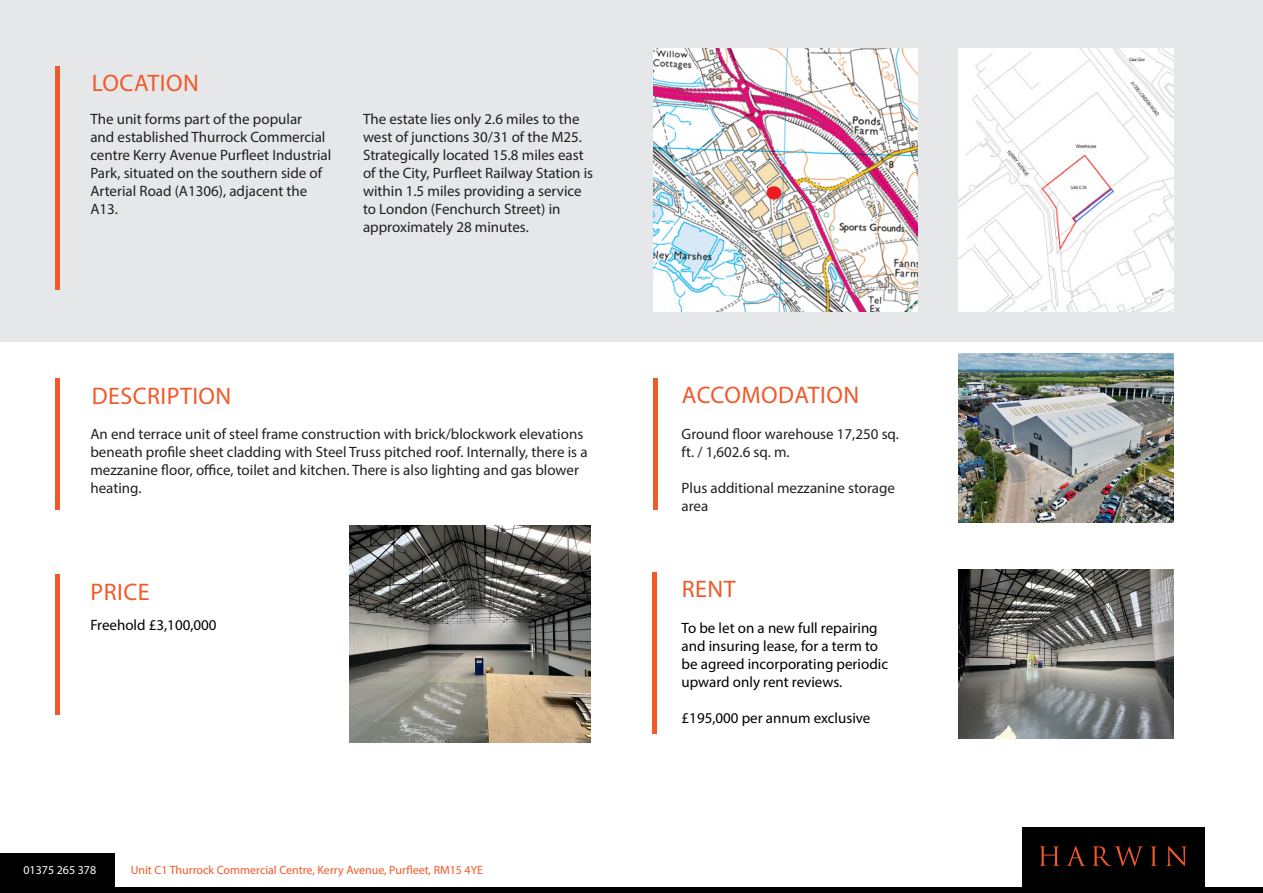
<style>
.page{position:relative;width:1263px;height:893px;background:#fff}
.page>*{position:absolute;margin:0;border:0;box-sizing:border-box;transform-origin:0 0}
.t1{font:24px "Myriad Pro";letter-spacing:.02em;color:#f15929}
.t2{font:15px/18px "Myriad Pro";color:#231f20}
.t3{font:15px/18px "Myriad Pro";color:#000001}
.t4{font:12px "Myriad Pro";color:#f15929}
.t5{font:12px "Myriad Pro";color:#fff}
</style>
<div class="page">
<div style="left:0;top:0;width:1263px;height:342px;background:#e6e7e9"></div>
<img style="left:959px;top:48px;width:215px;height:263px">
<img style="left:654px;top:48px;width:264px;height:263px">
<div style="left:0;top:888px;width:1263px;height:5px;background:#000001"></div>
<div style="left:1022px;top:827px;width:182px;height:66px;background:#000001"></div>
<svg style="left:1039px;top:846px;width:21px;height:20px"></svg>
<svg style="left:1066px;top:846px;width:20px;height:20px"></svg>
<svg style="left:1092px;top:846px;width:51px;height:20px"></svg>
<svg style="left:1150px;top:846px;width:7px;height:20px"></svg>
<svg style="left:1166px;top:846px;width:21px;height:20px"></svg>
<div style="left:0;top:853px;width:115px;height:37px;background:#000001"></div>
<div style="left:55px;top:66px;width:5px;height:224px;background:#f15929"></div>
<div style="left:55px;top:378px;width:5px;height:132px;background:#f15929"></div>
<div style="left:55px;top:574px;width:5px;height:140px;background:#f15929"></div>
<hr style="left:653px;top:378px;width:4px;height:132px;background:#f15929">
<hr style="left:653px;top:572px;width:4px;height:161px;background:#f15929">
<img style="left:350px;top:526px;width:241px;height:216px">
<img style="left:959px;top:353px;width:215px;height:169px">
<img style="left:959px;top:569px;width:215px;height:170px">
<p class="t1" style="left:92px;top:68px;width:109px">LOCATION</p>
<p class="t2" style="left:90px;top:110px;width:243px">The unit forms part of the popular<br>and established Thurrock Commercial centre Kerry Avenue Purfleet Industrial<br>Park, situated on the southern side of<br>Arterial Road (A1306), adjacent the<br>A13.</p>
<p class="t2" style="left:363px;top:110px;width:232px">The estate lies only 2.6 miles to the west of junctions 30/31 of the M25.<br>Strategically located 15.8 miles east of the City, Purfleet Railway Station is within 1.5 miles providing a service to London (Fenchurch Street) in approximately 28 minutes.</p>
<p class="t1" style="left:92px;top:381px;width:141px">DESCRIPTION</p>
<p class="t2" style="left:90px;top:425px;width:499px">An end terrace unit of steel frame construction with brick/blockwork elevations beneath profile sheet cladding with Steel Truss pitched roof. Internally, there is a mezzanine floor, office, toilet and kitchen. There is also lighting and gas blower heating.</p>
<p class="t1" style="left:91px;top:577px;width:61px">PRICE</p>
<p class="t3" style="left:90px;top:616px;width:128px">Freehold £3,100,000</p>
<p class="t5" style="left:23px;top:862px;width:74px">01375 265 378</p>
<p class="t4" style="left:131px;top:862px;width:354px">Unit C1 Thurrock Commercial Centre, Kerry Avenue, Purfleet, RM15 4YE</p>
<p class="t1" style="left:682px;top:380px;width:179px">ACCOMODATION</p>
<p class="t2" style="left:682px;top:425px;width:219px">Ground floor warehouse 17,250 sq. ft. / 1,602.6 sq. m.</p>
<p class="t2" style="left:682px;top:479px;width:215px">Plus additional mezzanine storage area</p>
<p class="t1" style="left:682px;top:574px;width:55px">RENT</p>
<p class="t3" style="left:682px;top:619px;width:208px">To be let on a new full repairing and insuring lease, for a term to be agreed incorporating periodic upward only rent reviews.</p>
<p class="t3" style="left:682px;top:709px;width:190px">£195,000 per annum exclusive</p>
</div>
